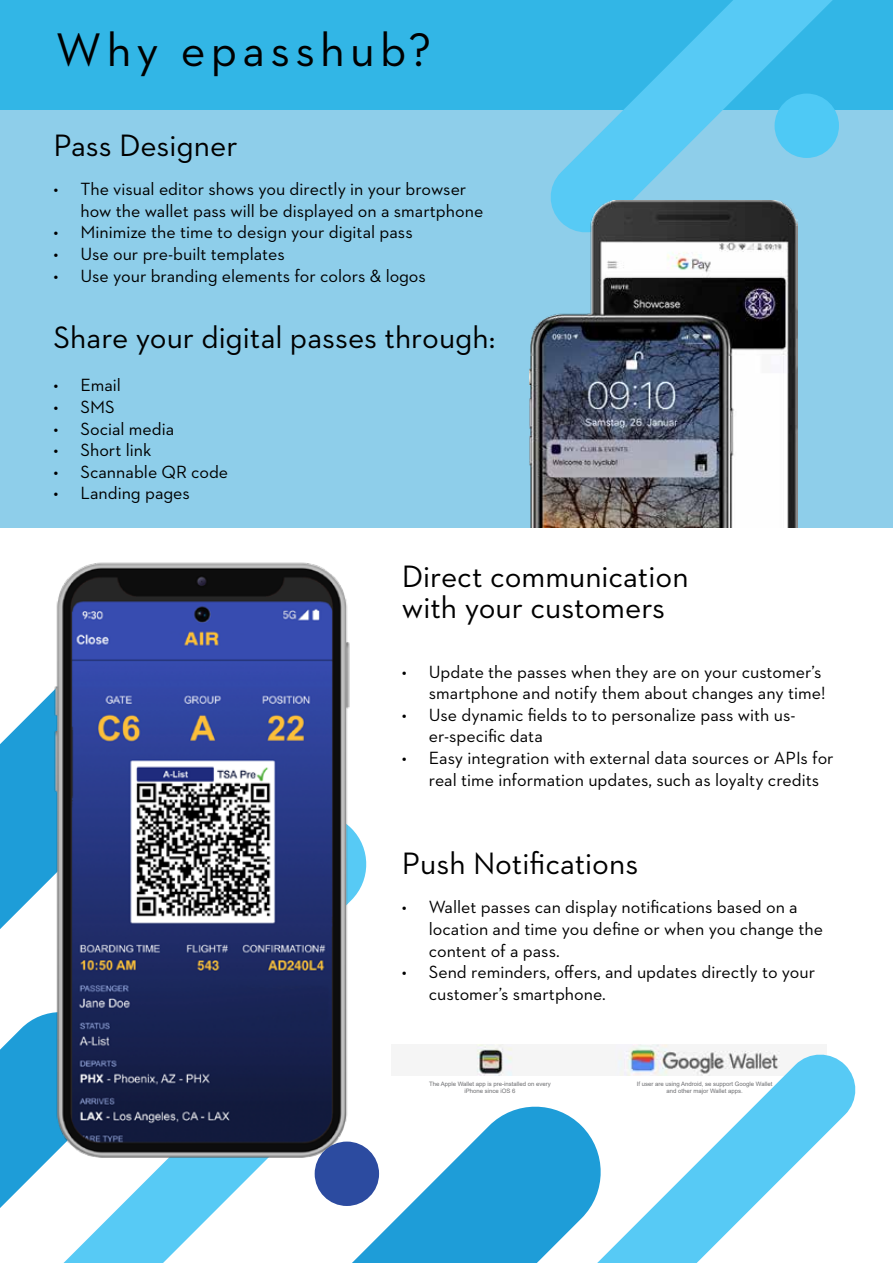
<style>
.page{position:relative;width:893px;height:1263px;background:#fff}
.page>*{position:absolute;margin:0;border:0;box-sizing:border-box;transform-origin:0 0}
.t1{font:48px "Neutraface Two Text Greek";letter-spacing:.11em;color:#000}
.t2{font:31.5px/31.5px "Neutraface Two Text Greek";color:#000}
.t3{font:18px/21.6px "Neutraface Two Text Greek";color:#000}
.t4{font:6px/7.2px "Arial";color:#6d6e71;text-align:center}
</style>
<div class="page">
<div style="left:0;top:109px;width:893px;height:418px;background:#8eceea"></div>
<div style="left:0;top:0;width:893px;height:109px;background:#32b6e6"></div>
<svg style="left:0;top:711px;width:33px;height:218px;background:#40abdd"></svg>
<svg style="left:339px;top:1106px;width:212px;height:157px;fill:#1e9dd8"></svg>
<svg style="left:0;top:1019px;width:33px;height:189px"></svg>
<svg style="left:31px;top:1038px;width:306px;height:225px"></svg>
<img style="left:33px;top:562px;width:337px;height:611px">
<svg style="left:547px;top:0;width:307px;height:200px"></svg>
<img style="left:476px;top:1044px;width:304px;height:31px">
<svg style="left:551px;top:1051px;width:305px;height:212px"></svg>
<img style="left:529px;top:200px;width:269px;height:327px">
<div style="left:315px;top:1141px;width:64px;height:65px;background:#2c4ba0;border-radius:50%"></div>
<h1 class="t1" style="left:56px;top:20px;width:377px">Why epasshub?</h1>
<h2 class="t2" style="left:54px;top:129px;width:186px">Pass Designer</h2>
<p class="t3" style="left:81px;top:178px;width:404px;text-indent:-27px">• The visual editor shows you directly in your browser how the wallet pass will be displayed on a smartphone</p>
<p class="t3" style="left:54px;top:221px;width:361px">• Minimize the time to design your digital pass</p>
<p class="t3" style="left:54px;top:243px;width:233px">• Use our pre-built templates</p>
<p class="t3" style="left:54px;top:265px;width:374px">• Use your branding elements for colors &amp; logos</p>
<h2 class="t2" style="left:54px;top:322px;width:443px">Share your digital passes through:</h2>
<p class="t3" style="left:54px;top:374px;width:69px">• Email</p>
<p class="t3" style="left:54px;top:396px;width:63px">• SMS</p>
<p class="t3" style="left:54px;top:418px;width:122px">• Social media</p>
<p class="t3" style="left:54px;top:439px;width:100px">• Short link</p>
<p class="t3" style="left:54px;top:461px;width:176px">• Scannable QR code</p>
<p class="t3" style="left:54px;top:482px;width:138px">• Landing pages</p>
<h2 class="t2" style="left:402px;top:560px;width:288px">Direct communication with your customers</h2>
<p class="t3" style="left:402px;top:661px;width:425px;text-align:right">• Update the passes when they are on your customer’s smartphone and notify them about changes any time!</p>
<p class="t3" style="left:429px;top:704px;width:368px;text-indent:-27px">• Use dynamic fields to to personalize pass with us&shy;er-specific data</p>
<p class="t3" style="left:429px;top:747px;width:406px;text-indent:-27px">• Easy integration with external data sources or APIs for real time information updates, such as loyalty credits</p>
<h2 class="t2" style="left:402px;top:847px;width:238px">Push Notifications</h2>
<p class="t3" style="left:429px;top:896px;width:396px;text-indent:-27px">• Wallet passes can display notifications based on a location and time you define or when you change the content of a pass.</p>
<p class="t3" style="left:429px;top:961px;width:388px;text-indent:-27px">• Send reminders, offers, and updates directly to your customer’s smartphone.</p>
<p class="t4" style="left:429px;top:1080px;width:123px">The Apple Wallet app is pre-installed on every iPhone since iOS 6</p>
<p class="t4" style="left:637px;top:1080px;width:137px">If user are using Android, se support Google Wallet and other major Wallet apps.</p>
</div>
